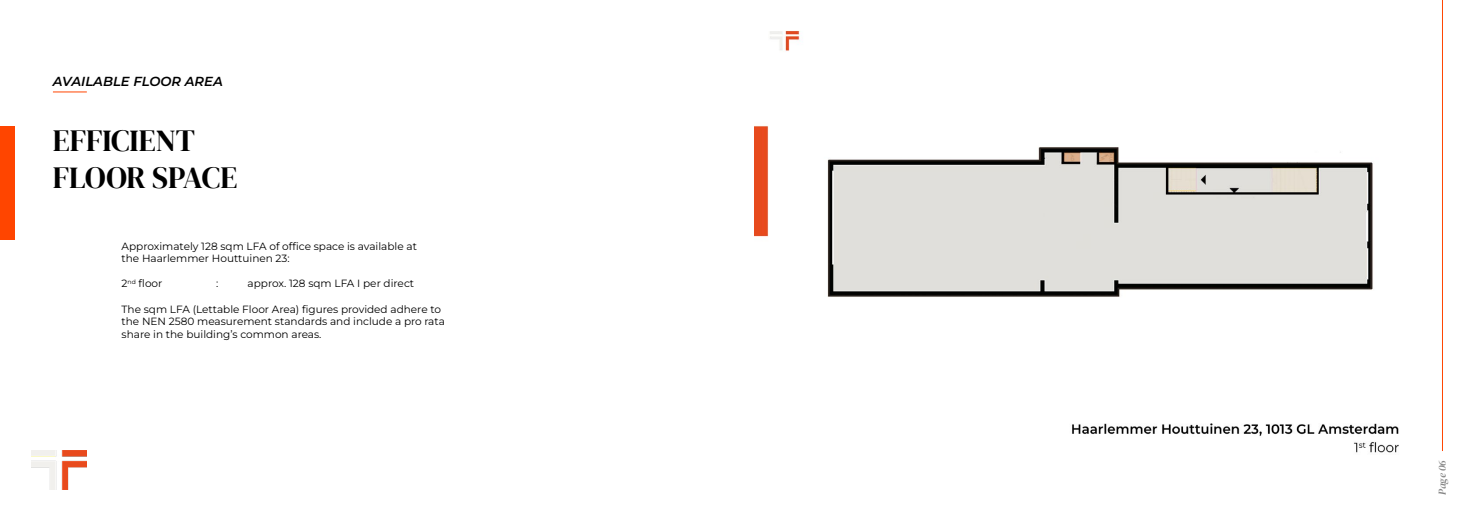
<style>
.page{position:relative;width:1474px;height:521px;background:#fff}
.page>*{position:absolute;margin:0;border:0;box-sizing:border-box;transform-origin:0 0}
.t1{font:30.62px/36.8px "DM Serif Display";letter-spacing:-.005em;color:#000}
.t2{font:italic 600 13.12px "Montserrat";color:#000}
.t3{font:10.5px/12.6px "Montserrat";color:#000}
.t4{font:italic 10.5px "DM Serif Display";color:#878787}
</style>
<div class="page">
<hr style="left:1441px;top:0;width:1px;height:451px;background:#ff4500">
<div style="left:0;top:126px;width:15px;height:113px;background:#ff4500"></div>
<hr style="left:53px;top:91px;width:34px;height:1px;background:#ff4500">
<img style="left:32px;top:450px;width:55px;height:39px">
<img style="left:754px;top:31px;width:645px;height:422px">
<p class="t2" style="left:53px;top:72px;width:171px">AVAILABLE FLOOR AREA</p>
<h1 class="t1" style="left:53px;top:123px;width:186px">EFFICIENT<br>FLOOR SPACE</h1>
<p class="t3" style="left:122px;top:239px;width:297px">Approximately 128 sqm LFA of office space is available at the Haarlemmer Houttuinen 23:</p>
<p class="t3" style="left:122px;top:277px;width:42px">2<sup>nd</sup> floor</p>
<p class="t3" style="left:216px;top:277px;width:4px">:</p>
<p class="t3" style="left:248px;top:277px;width:168px">approx. 128 sqm LFA I per direct</p>
<p class="t3" style="left:122px;top:302px;width:325px">The sqm LFA (Lettable Floor Area) figures provided adhere to the NEN 2580 measurement standards and include a pro rata share in the building’s common areas.</p>
<p class="t4" style="left:1435px;top:495px;width:37px;rotate:-90deg">Page 06</p>
</div>
